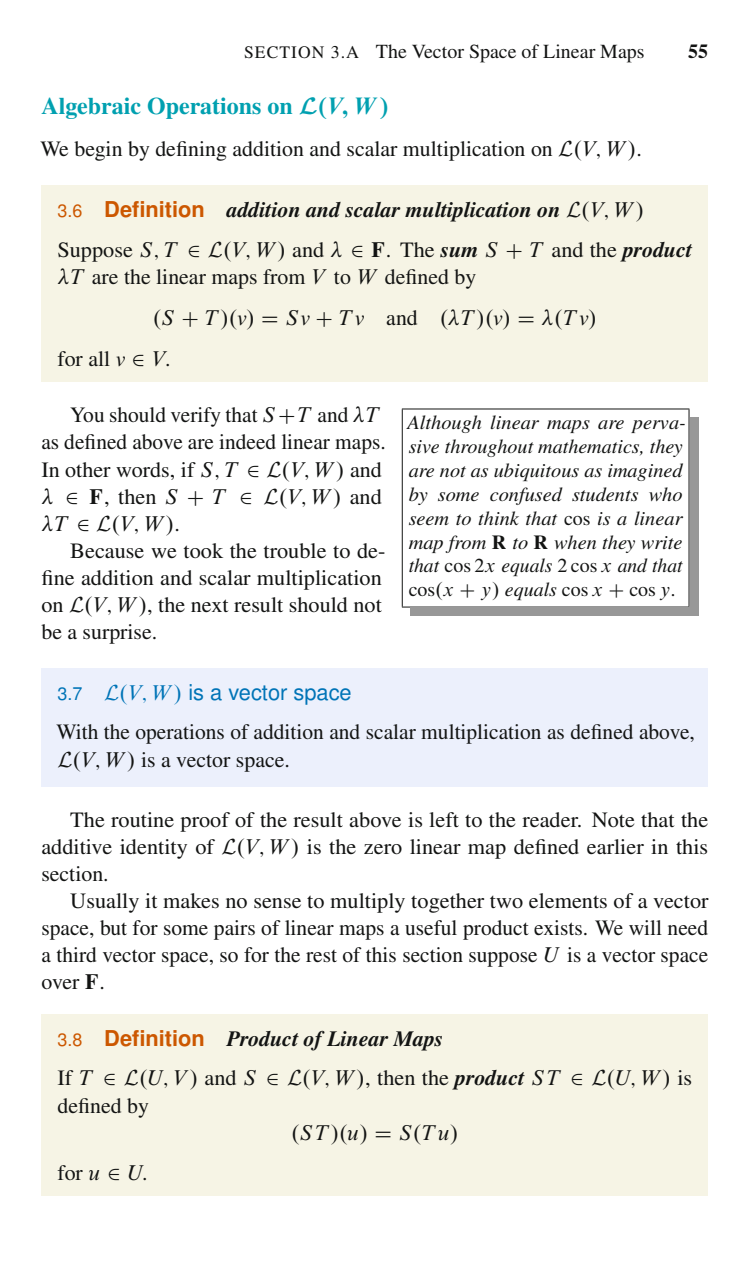
<style>
.page{position:relative;width:751px;height:1273px;background:#fff}
.page>*{position:absolute;margin:0;border:0;box-sizing:border-box;transform-origin:0 0}
.t1{font:500 24px "Mdwxgf Cvbsbt Nimbus Rom No 9 L";color:#00a0b0}
.t2{font:21.8px/27px "Jtgrxr Jgnwqf Nimbus Rom No 9 L";color:#131413}
.t3{font:21.8px/27px "Tkjyfn Jfmghw MT2 MIT";color:#131413}
.t4{font:italic 500 21.8px "Bthsdh Rfpdny Nimbus Rom No 9 L";color:#131413}
.t5{font:21.8px "Gsrhlp Qjvrmy Nimbus San L";color:#0074b7}
.t6{font:italic 20px/24px "Wcwdmb Kstxsx Nimbus Rom No 9 L";color:#131413}
.t7{font:20px "Jtgrxr Jgnwqf Nimbus Rom No 9 L";color:#131413}
.t8{font:500 20px "Mdwxgf Cvbsbt Nimbus Rom No 9 L";color:#131413}
.s1{font-size:17.4px}
.s2{font-size:18px}
.s3{font-family:"Ljqlph Crdrqj CMBSY10";font-weight:400}
.s4{font-family:"Dgcgfc Whgcbh MT2 BMIT";font-weight:400}
.s5{font-family:"Gljgdy Yydxnh CMSY10"}
.s6{font-family:"Tkjyfn Jfmghw MT2 MIT"}
.s7{font-family:"Gsrhlp Qjvrmy Nimbus San L";font-weight:400;font-style:normal;font-size:18px;color:#cc5700}
.s8{font-family:"Qpfwxp Qfxxpj Nimbus San L";font-weight:700;font-style:normal;color:#cc5700}
.s9{font-family:"Gljgdy Yydxnh CMSY10";font-weight:400;font-style:normal}
.s10{font-family:"Tkjyfn Jfmghw MT2 MIT";font-weight:400;font-style:normal}
.s11{font-family:"Nhrfbb Xbkcdm MT2 SYT"}
.s12{font-family:"Mdwxgf Cvbsbt Nimbus Rom No 9 L";font-weight:500}
.s13{font-family:"Bthsdh Rfpdny Nimbus Rom No 9 L";font-weight:500;font-style:italic}
.s14{font-family:"Wcwdmb Kstxsx Nimbus Rom No 9 L";font-style:italic}
.s15{font-family:"Jtgrxr Jgnwqf Nimbus Rom No 9 L"}
.s16{font-family:"Jtgrxr Jgnwqf Nimbus Rom No 9 L";font-style:normal}
.s17{font-family:"Mdwxgf Cvbsbt Nimbus Rom No 9 L";font-weight:500;font-style:normal}
.s18{font-family:"Tkjyfn Jfmghw MT2 MIT";font-style:normal}
</style>
<div class="page">
<div style="left:41px;top:185px;width:666px;height:197px;background:#f6f4e5"></div>
<hr style="left:401px;top:408px;width:288px;height:1px;background:#131413">
<hr style="left:401px;top:409px;width:1px;height:197px;background:#131413">
<hr style="left:688px;top:409px;width:1px;height:197px;background:#131413">
<hr style="left:401px;top:606px;width:288px;height:1px;background:#131413">
<div style="left:689px;top:416px;width:8px;height:199px;background:#989898"></div>
<div style="left:409px;top:607px;width:288px;height:8px;background:#989898"></div>
<div style="left:41px;top:668px;width:666px;height:119px;background:#ecf0fc"></div>
<div style="left:41px;top:1014px;width:666px;height:181px;background:#f6f4e5"></div>
<p class="t7" style="left:244px;top:44px;width:401px"><span class="s1">SECTION</span> <span class="s2">3.A</span> The Vector Space of Linear Maps</p>
<p class="t8" style="left:687px;top:44px;width:21px">55</p>
<p class="t1" style="left:41px;top:98px;width:349px">Algebraic Operations on <span class="s3">L</span><span class="s4">.V; W /</span></p>
<p class="t2" style="left:40px;top:137px;width:602px">We begin by defining addition and scalar multiplication on <span class="s5">L</span><span class="s6">.V; W /</span>.</p>
<p class="t4" style="left:57px;top:201px;width:588px"><span class="s7">3.6</span> <span class="s8">Definition</span> addition and scalar multiplication on <span class="s9">L</span><span class="s10">.V; W /</span></p>
<p class="t2" style="left:57px;top:237px;width:636px">Suppose <span class="s6">S; T</span> <span class="s11">2</span> <span class="s5">L</span><span class="s6">.V; W /</span> and <span class="s6">-</span> <span class="s11">2</span> <span class="s12">F</span>. The <span class="s13">sum</span> <span class="s6">S</span> <span class="s11">C</span> <span class="s6">T</span> and the <span class="s13">product </span><span class="s6">-T</span> are the linear maps from <span class="s6">V</span> to <span class="s6">W</span> defined by</p>
<p class="t3" style="left:153px;top:305px;width:445px">.S <span class="s11">C</span> T/.<span class="s14">v</span>/ <span class="s11">D</span> S<span class="s14">v</span> <span class="s11">C</span> T<span class="s14">v</span> <span class="s15">and</span> .-T/.<span class="s14">v</span>/ <span class="s11">D</span> -.T<span class="s14">v</span>/</p>
<p class="t2" style="left:57px;top:347px;width:115px">for all <span class="s14">v</span> <span class="s11">2</span> <span class="s6">V</span>.</p>
<p class="t2" style="left:41px;top:403px;width:345px;text-indent:29px">You should verify that <span class="s6">S</span><span class="s11">C</span><span class="s6">T</span> and <span class="s6">-T </span>as defined above are indeed linear maps.<br>In other words, if <span class="s6">S; T</span> <span class="s11">2</span> <span class="s5">L</span><span class="s6">.V; W /</span> and</p>
<p class="t3" style="left:41px;top:484px;width:342px">- <span class="s11">2</span> <span class="s12">F</span><span class="s15">, then</span> S <span class="s11">C</span> T <span class="s11">2</span> <span class="s5">L</span>.V;W/ <span class="s15">and </span>-T <span class="s11">2</span> <span class="s5">L</span>.V; W /<span class="s15">.</span></p>
<p class="t2" style="left:41px;top:539px;width:345px;text-indent:29px">Because we took the trouble to de&shy;fine addition and scalar multiplication on <span class="s5">L</span><span class="s6">.V; W /</span>, the next result should not be a surprise.</p>
<p class="t6" style="left:407px;top:412px;width:280px">Although linear maps are perva&shy;sive throughout mathematics, they are not as ubiquitous as imagined by some confused students who seem to think that <span class="s16">cos</span> is a linear map from <span class="s17">R</span> to <span class="s17">R</span> when they write that <span class="s16">cos</span> <span class="s18">2x</span> equals <span class="s18">2</span> <span class="s16">cos</span> <span class="s18">x</span> and that</p>
<p class="t7" style="left:408px;top:582px;width:269px">cos<span class="s6">.x</span> <span class="s11">C</span> <span class="s6">y/</span> <span class="s14">equals</span> cos <span class="s6">x</span> <span class="s11">C</span> cos <span class="s6">y</span><span class="s14">.</span></p>
<p class="t5" style="left:57px;top:684px;width:295px"><span class="s2">3.7</span> <span class="s5">L</span><span class="s6">.V; W /</span> is a vector space</p>
<p class="t2" style="left:56px;top:720px;width:639px">With the operations of addition and scalar multiplication as defined above,<br><span class="s5">L</span><span class="s6">.V; W /</span> is a vector space.</p>
<p class="t2" style="left:41px;top:807px;width:668px;text-align:justify;text-indent:29px">The routine proof of the result above is left to the reader. Note that the additive identity of <span class="s5">L</span><span class="s6">.V; W /</span> is the zero linear map defined earlier in this section.</p>
<p class="t2" style="left:41px;top:889px;width:668px;text-align:justify;text-indent:29px">Usually it makes no sense to multiply together two elements of a vector space, but for some pairs of linear maps a useful product exists. We will need a third vector space, so for the rest of this section suppose <span class="s6">U</span> is a vector space over <span class="s12">F</span>.</p>
<p class="t4" style="left:57px;top:1030px;width:387px"><span class="s7">3.8</span> <span class="s8">Definition</span> Product of Linear Maps</p>
<p class="t3" style="left:57px;top:1066px;width:635px"><span class="s15">If</span> T <span class="s11">2</span> <span class="s5">L</span>.U; V / <span class="s15">and</span> S <span class="s11">2</span> <span class="s5">L</span>.V; W /<span class="s15">, then the</span> <span class="s13">product</span> ST <span class="s11">2</span> <span class="s5">L</span>.U; W / <span class="s15">is</span></p>
<p class="t2" style="left:57px;top:1093px;width:93px">defined by</p>
<p class="t3" style="left:291px;top:1120px;width:169px">.ST /.u/ <span class="s11">D</span> S.T u/</p>
<p class="t2" style="left:57px;top:1160px;width:91px">for <span class="s6">u</span> <span class="s11">2</span> <span class="s6">U</span>.</p>
</div>
